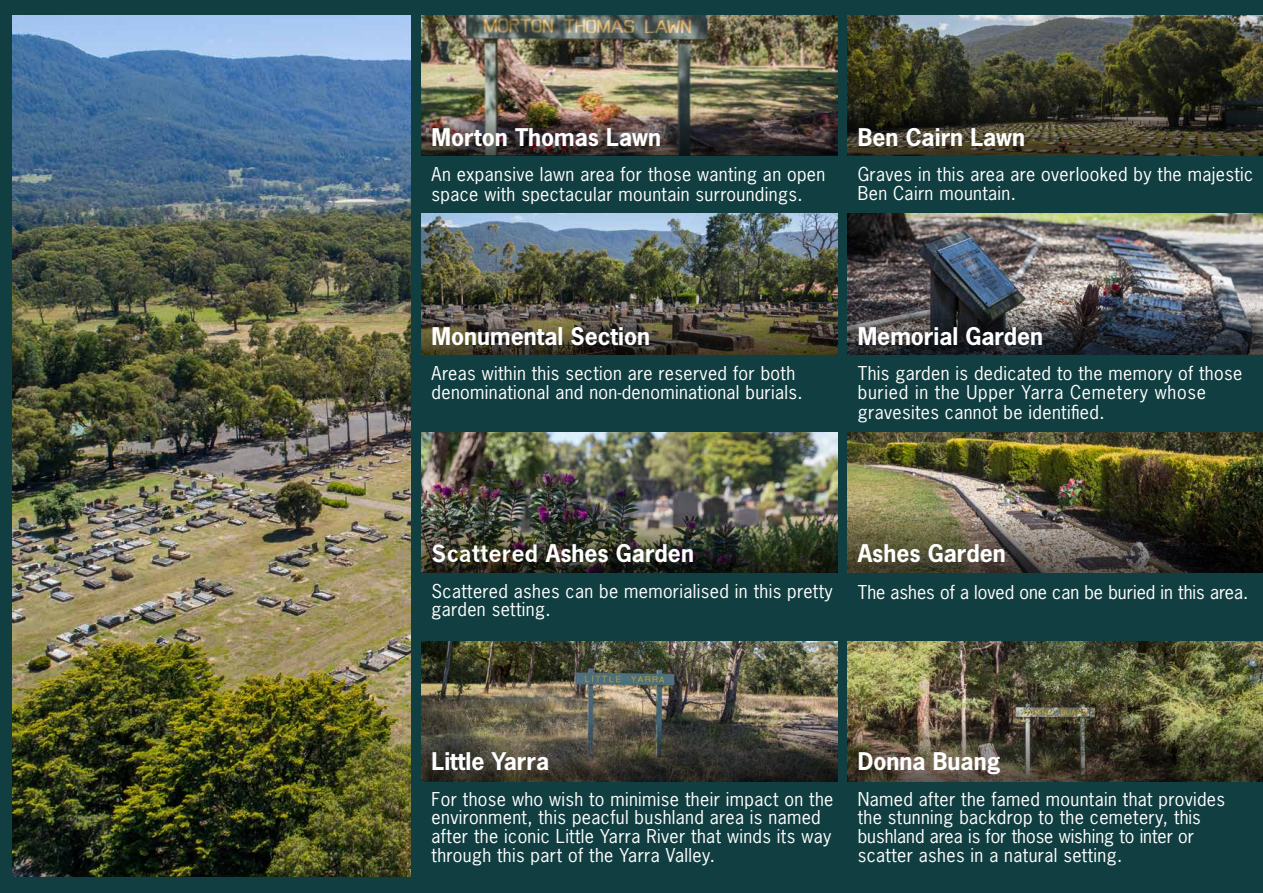
<style>
.page{position:relative;width:1263px;height:893px;background:#113e41}
.page>*{position:absolute;margin:0;border:0;box-sizing:border-box;transform-origin:0 0}
.t1{font:700 22.95px "News Gothic";color:#fff}
.t2{font:18px/18.6px "News Gothic";letter-spacing:.02em;color:#fff}
.t3{font:18px "News Gothic";color:#fff}
.s1{font-style:inherit}
</style>
<div class="page">
<img style="left:421px;top:214px;width:842px;height:77px">
<img style="left:847px;top:15px;width:416px;height:85px">
<img style="left:421px;top:15px;width:417px;height:85px">
<img style="left:421px;top:100px;width:842px;height:55px">
<img style="left:421px;top:291px;width:842px;height:63px">
<img style="left:421px;top:642px;width:842px;height:62px">
<img style="left:421px;top:704px;width:842px;height:78px">
<img style="left:421px;top:432px;width:842px;height:63px">
<img style="left:421px;top:495px;width:842px;height:78px">
<div style="left:838px;top:0;width:8px;height:893px;background:#113e41"></div>
<img style="left:13px;top:15px;width:397px;height:862px">
<p class="t1" style="left:432px;top:122px;width:231px">Morton Thomas Lawn</p>
<p class="t2" style="left:432px;top:164px;width:395px;line-height:19.8px">An expansive lawn area for those wanting an open space with spectacular mountain surroundings.</p>
<p class="t1" style="left:858px;top:122px;width:169px">Ben Cairn Lawn</p>
<p class="t2" style="left:858px;top:165px;width:397px">Graves in this area are overlooked by the majestic<br>Ben Cairn mountain.</p>
<p class="t1" style="left:432px;top:321px;width:220px">Monumental Section</p>
<p class="t2" style="left:432px;top:364px;width:373px">Areas within this section are reserved for both denominational and non-denominational burials.</p>
<p class="t1" style="left:858px;top:321px;width:187px">Memorial Garden</p>
<p class="t2" style="left:858px;top:363px;width:386px;line-height:19.2px">This garden is dedicated to the memory of those buried in the Upper Yarra Cemetery whose gravesites cannot be identified.</p>
<p class="t1" style="left:432px;top:538px;width:264px"><span class="s1">Scattered</span> Ashes Garden</p>
<p class="t2" style="left:432px;top:581px;width:403px">Scattered ashes can be memorialised in this pretty garden setting.</p>
<p class="t1" style="left:858px;top:538px;width:150px">Ashes Garden</p>
<p class="t3" style="left:858px;top:581px;width:392px">The ashes of a loved one can be buried in this area.</p>
<p class="t1" style="left:432px;top:746px;width:119px">Little Yarra</p>
<p class="t2" style="left:432px;top:789px;width:403px">For those who wish to minimise their impact on the environment, this peacful bushland area is named after the iconic Little Yarra River that winds its way through this part of the Yarra Valley.</p>
<p class="t1" style="left:858px;top:746px;width:144px">Donna Buang</p>
<p class="t2" style="left:858px;top:789px;width:369px">Named after the famed mountain that provides the stunning backdrop to the cemetery, this bushland area is for those wishing to inter or scatter ashes in a natural setting.</p>
</div>
